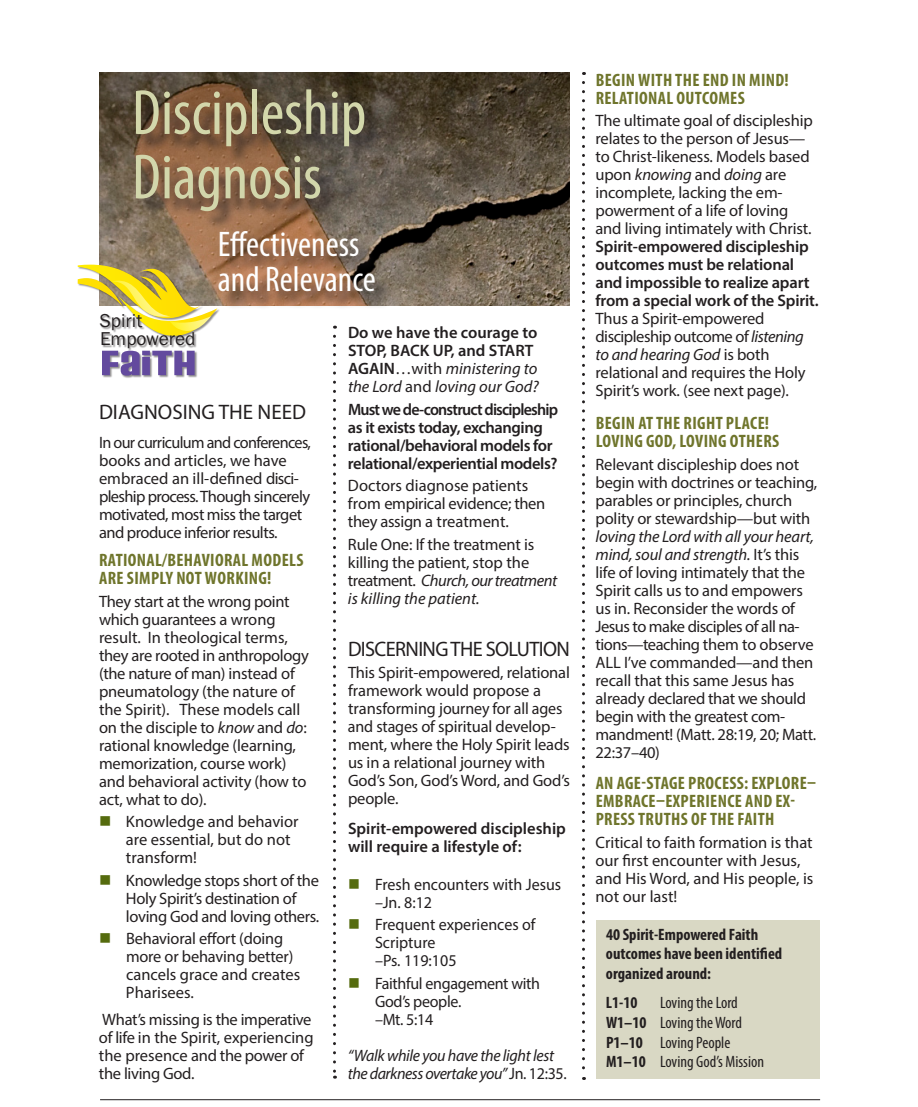
<style>
.page{position:relative;width:918px;height:1107px;background:#fff}
.page>*{position:absolute;margin:0;border:0;box-sizing:border-box;transform-origin:0 0}
.t1{font:condensed 64.35px "Myriad Pro";color:#d3d7ab}
.t2{font:condensed 64.35px "Myriad Pro";color:#d2d6ab}
.t3{font:36.9px "Pussycat Snickers";color:#634a9e;scale:1.72 1}
.t4{font:condensed 35.7px "Myriad Pro";color:#fff}
.text{font:21px "Myriad Pro";letter-spacing:-.03em;color:#231f20}
.text-2{font:21px "Myriad Pro";color:#231f20}
.t5{font:19.35px/18.3px "Franklin Gothic";color:#231f20}
.Condensed_Header{font:700 condensed 18px/18px "Myriad Pro";letter-spacing:.02em;color:#6f752c}
.text-3{font:16.5px/18px "Myriad Pro";letter-spacing:-.01em;color:#231f20}
.text-4{font:16.5px/18px "Myriad Pro";letter-spacing:-.03em;color:#231f20}
.text-5{font:600 16.5px/18px "Myriad Pro";color:#231f20}
.text-6{font:600 16.5px/18px "Myriad Pro";letter-spacing:-.025em;color:#231f20}
.t6{font:condensed 16.5px "Myriad Pro";color:#231f20}
.t7{font:700 condensed 16.5px/19.8px "Myriad Pro";color:#231f20}
.t8{font:italic 16.5px/18px "Myriad Pro";letter-spacing:-.025em;color:#231f20}
.s1{font-style:italic}
.s2{font-weight:400}
.s3{font-weight:400;font-style:italic}
.s4{font-style:normal}
.s5{font-weight:600}
.s6{font-weight:700}
</style>
<div class="page">
<hr style="left:100px;top:1099px;width:720px;height:1px;background:#231f20">
<div style="left:596px;top:921px;width:224px;height:158px;background:#d9d8c4"></div>
<img style="left:99px;top:72px;width:471px;height:234px">
<div style="left:138px;top:92px;width:255px;height:218px;background:#231f20;opacity:.75"></div>
<svg style="left:333px;top:336px;width:3px;height:743px"></svg>
<svg style="left:582px;top:82px;width:3px;height:998px"></svg>
<div style="left:78px;top:265px;width:142px;height:113px;background:#231f20;opacity:.5"></div>
<svg style="left:78px;top:262px;width:139px;height:108px"></svg>
<p class="t1" style="left:132px;top:74px;width:236px">Discipleship</p>
<p class="t2" style="left:132px;top:138px;width:191px">Diagnosis</p>
<p class="t4" style="left:218px;top:222px;width:143px">Effectiveness</p>
<p class="t4" style="left:218px;top:258px;width:159px">and Relevance</p>
<p class="t5" style="left:100px;top:312px;width:97px">Spirit<br>Empowered</p>
<p class="t3" style="left:99px;top:343px;width:57px">FAiTH</p>
<p class="text-2" style="left:99px;top:399px;width:209px">DIAGNOSING THE NEED</p>
<p class="text-4" style="left:99px;top:433px;width:213px">In our curriculum and conferences, books and articles, we have embraced an ill-defined disci&shy;pleship process. Though sincerely motivated, most miss the target and produce inferior results.</p>
<p class="Condensed_Header" style="left:99px;top:551px;width:206px">RATIONAL/BEHAVIORAL MODELS<br>ARE SIMPLY NOT WORKING!</p>
<p class="text-3" style="left:99px;top:592px;width:211px">They start at the wrong point which guarantees a wrong result. In theological terms, they are rooted in anthropology (the nature of man) instead of pneumatology (the nature of the Spirit). These models call on the disciple to <span class="s1">know</span> and <span class="s1">do</span>: rational knowledge (learning, memorization, course work) and behavioral activity (how to act, what to do).</p>
<p class="text-3" style="left:126px;top:812px;width:174px">Knowledge and behavior are essential, but do not transform!</p>
<p class="text-3" style="left:126px;top:871px;width:195px">Knowledge stops short of the<br>Holy Spirit’s destination of loving God and loving others.</p>
<p class="text-3" style="left:126px;top:929px;width:176px">Behavioral effort (doing more or behaving better) cancels grace and creates<br>Pharisees.</p>
<p class="text-3" style="left:99px;top:1010px;width:216px">What’s missing is the imperative of life in the Spirit, experiencing the presence and the power of the living God.</p>
<p class="text-5" style="left:348px;top:323px;width:192px">Do we have the courage to<br>STOP, BACK UP, and START<br>AGAIN<span class="s2">…with</span> <span class="s3">ministering to the Lord</span> <span class="s2">and</span> <span class="s3">loving our God?</span></p>
<p class="text-6" style="left:348px;top:400px;width:212px">Must we de-construct discipleship as it exists today, exchanging rational/behavioral models for relational/experiential models?</p>
<p class="text-3" style="left:348px;top:476px;width:199px">Doctors diagnose patients from empirical evidence; then they assign a treatment.</p>
<p class="text-3" style="left:348px;top:535px;width:211px">Rule One: If the treatment is killing the patient, stop the treatment. <span class="s1">Church, our treatment is killing the patient.</span></p>
<p class="text" style="left:348px;top:636px;width:224px">DISCERNING THE SOLUTION</p>
<p class="text-3" style="left:348px;top:663px;width:223px">This Spirit-empowered, relational framework would propose a transforming journey for all ages and stages of spiritual develop&shy;ment, where the Holy Spirit leads us in a relational journey with<br>God’s Son, God’s Word, and God’s people.</p>
<p class="text-5" style="left:348px;top:819px;width:219px">Spirit-empowered discipleship will require a lifestyle of:</p>
<p class="text-3" style="left:375px;top:875px;width:188px">Fresh encounters with Jesus –Jn. 8:12</p>
<p class="text-3" style="left:375px;top:915px;width:162px">Frequent experiences of<br>Scripture<br>–Ps. 119:105</p>
<p class="text-3" style="left:375px;top:974px;width:167px">Faithful engagement with<br>God’s people.<br>–Mt. 5:14</p>
<p class="t8" style="left:348px;top:1046px;width:220px">“Walk while you have the light lest the darkness overtake you” <span class="s4">Jn. 12:35.</span></p>
<p class="Condensed_Header" style="left:596px;top:70px;width:195px">BEGIN WITH THE END IN MIND!<br>RELATIONAL OUTCOMES</p>
<p class="text-3" style="left:596px;top:111px;width:225px">The ultimate goal of discipleship relates to the person of Jesus— to Christ-likeness. Models based upon <span class="s1">knowing</span> and <span class="s1">doing</span> are incomplete, lacking the em&shy;powerment of a life of loving<br>and living intimately with Christ.<br><span class="s5">Spirit-empowered discipleship outcomes must be relational and impossible to realize apart from a special work of the Spirit.<br></span>Thus a Spirit-empowered discipleship outcome of <span class="s1">listening to and hearing God</span> is both relational and requires the Holy<br>Spirit’s work. (see next page).</p>
<p class="Condensed_Header" style="left:596px;top:414px;width:185px">BEGIN AT THE RIGHT PLACE!<br>LOVING GOD, LOVING OTHERS</p>
<p class="text-3" style="left:596px;top:455px;width:223px">Relevant discipleship does not begin with doctrines or teaching, parables or principles, church polity or stewardship—but with <span class="s1">loving the Lord with all your heart, mind, soul and strength.</span> It’s this life of loving intimately that the<br>Spirit calls us to and empowers us in. Reconsider the words of<br>Jesus to make disciples of all na&shy;tions—teaching them to observe<br>ALL I’ve commanded—and then recall that this same Jesus has already declared that we should begin with the greatest com&shy;mandment! (Matt. 28:19, 20; Matt.<br>22:37–40)</p>
<p class="Condensed_Header" style="left:596px;top:774px;width:222px">AN AGE-STAGE PROCESS: EXPLORE–<br>EMBRACE–EXPERIENCE AND EX-<br>PRESS TRUTHS OF THE FAITH</p>
<p class="text-3" style="left:596px;top:833px;width:219px">Critical to faith formation is that our first encounter with Jesus, and His Word, and His people, is not our last!</p>
<p class="t7" style="left:606px;top:924px;width:178px">40 Spirit-Empowered Faith outcomes have been identified organized around:</p>
<p class="t7" style="left:606px;top:992px;width:33px">L1-10</p>
<p class="t6" style="left:660px;top:993px;width:79px">Loving the Lord</p>
<p class="t6" style="left:606px;top:1012px;width:138px"><span class="s6">W1–10</span> Loving the Word</p>
<p class="t6" style="left:606px;top:1032px;width:126px"><span class="s6">P1–10</span> Loving People</p>
<p class="t6" style="left:606px;top:1052px;width:160px"><span class="s6">M1–10</span> Loving God’s Mission</p>
</div>
